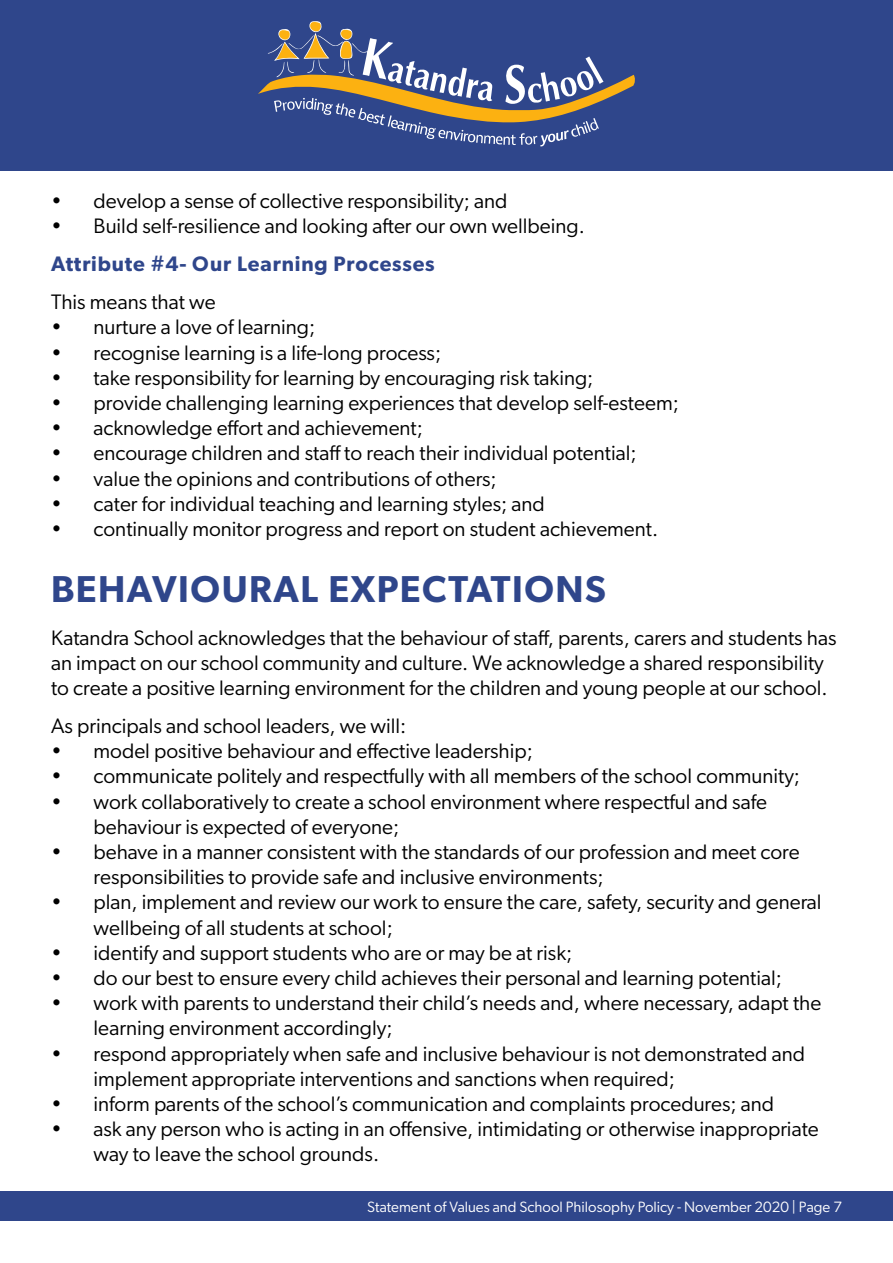
<style>
.page{position:relative;width:893px;height:1263px;background:#fff}
.page>*{position:absolute;margin:0;border:0;box-sizing:border-box;transform-origin:0 0}
.t1{font:600 37.5px "Gibson";letter-spacing:.04em;color:#2f468b}
.t2{font:21px/25.2px "Gibson";color:#000}
.t3{font:600 21px "Gibson";letter-spacing:.04em;color:#2f468b}
.t4{font:15px "Gibson";color:#fff}
</style>
<div class="page">
<div style="left:0;top:0;width:893px;height:170px;background:#2f468b"></div>
<svg style="left:258px;top:21px;width:377px;height:125px"></svg>
<div style="left:0;top:1191px;width:893px;height:29px;background:#2f468b"></div>
<p class="t2" style="left:51px;top:188px;width:458px">• develop a sense of collective responsibility; and</p>
<p class="t2" style="left:51px;top:213px;width:535px">• Build self-resilience and looking after our own wellbeing.</p>
<p class="t3" style="left:51px;top:251px;width:385px">Attribute #4- Our Learning Processes</p>
<p class="t2" style="left:51px;top:289px;width:166px">This means that we</p>
<p class="t2" style="left:51px;top:314px;width:266px">• nurture a love of learning;</p>
<p class="t2" style="left:51px;top:340px;width:392px">• recognise learning is a life-long process;</p>
<p class="t2" style="left:51px;top:365px;width:544px">• take responsibility for learning by encouraging risk taking;</p>
<p class="t2" style="left:51px;top:390px;width:629px">• provide challenging learning experiences that develop self-esteem;</p>
<p class="t2" style="left:51px;top:415px;width:373px">• acknowledge effort and achievement;</p>
<p class="t2" style="left:51px;top:440px;width:587px">• encourage children and staff to reach their individual potential;</p>
<p class="t2" style="left:51px;top:466px;width:447px">• value the opinions and contributions of others;</p>
<p class="t2" style="left:51px;top:491px;width:495px">• cater for individual teaching and learning styles; and</p>
<p class="t2" style="left:51px;top:516px;width:609px">• continually monitor progress and report on student achievement.</p>
<h1 class="t1" style="left:51px;top:567px;width:556px">BEHAVIOURAL EXPECTATIONS</h1>
<p class="t2" style="left:51px;top:624px;width:787px">Katandra School acknowledges that the behaviour of staff, parents, carers and students has an impact on our school community and culture. We acknowledge a shared responsibility to create a positive learning environment for the children and young people at our school.</p>
<p class="t2" style="left:51px;top:713px;width:357px">As principals and school leaders, we will:</p>
<p class="t2" style="left:51px;top:738px;width:483px">• model positive behaviour and effective leadership;</p>
<p class="t2" style="left:51px;top:763px;width:751px">• communicate politely and respectfully with all members of the school community;</p>
<p class="t2" style="left:94px;top:788px;width:675px;text-indent:-43px">• work collaboratively to create a school environment where respectful and safe behaviour is expected of everyone;</p>
<p class="t2" style="left:94px;top:839px;width:708px;text-indent:-43px">• behave in a manner consistent with the standards of our profession and meet core responsibilities to provide safe and inclusive environments;</p>
<p class="t2" style="left:94px;top:889px;width:730px;text-indent:-43px">• plan, implement and review our work to ensure the care, safety, security and general wellbeing of all students at school;</p>
<p class="t2" style="left:51px;top:940px;width:523px">• identify and support students who are or may be at risk;</p>
<p class="t2" style="left:51px;top:965px;width:732px">• do our best to ensure every child achieves their personal and learning potential;</p>
<p class="t2" style="left:94px;top:990px;width:729px;text-indent:-43px">• work with parents to understand their child’s needs and, where necessary, adapt the learning environment accordingly;</p>
<p class="t2" style="left:94px;top:1040px;width:713px;text-indent:-43px">• respond appropriately when safe and inclusive behaviour is not demonstrated and implement appropriate interventions and sanctions when required;</p>
<p class="t2" style="left:51px;top:1091px;width:725px">• inform parents of the school’s communication and complaints procedures; and</p>
<p class="t2" style="left:94px;top:1116px;width:727px;text-indent:-43px">• ask any person who is acting in an offensive, intimidating or otherwise inappropriate way to leave the school grounds.</p>
<p class="t4" style="left:367px;top:1197px;width:476px">Statement of Values and School Philosophy Policy - November 2020 | Page 7</p>
</div>
